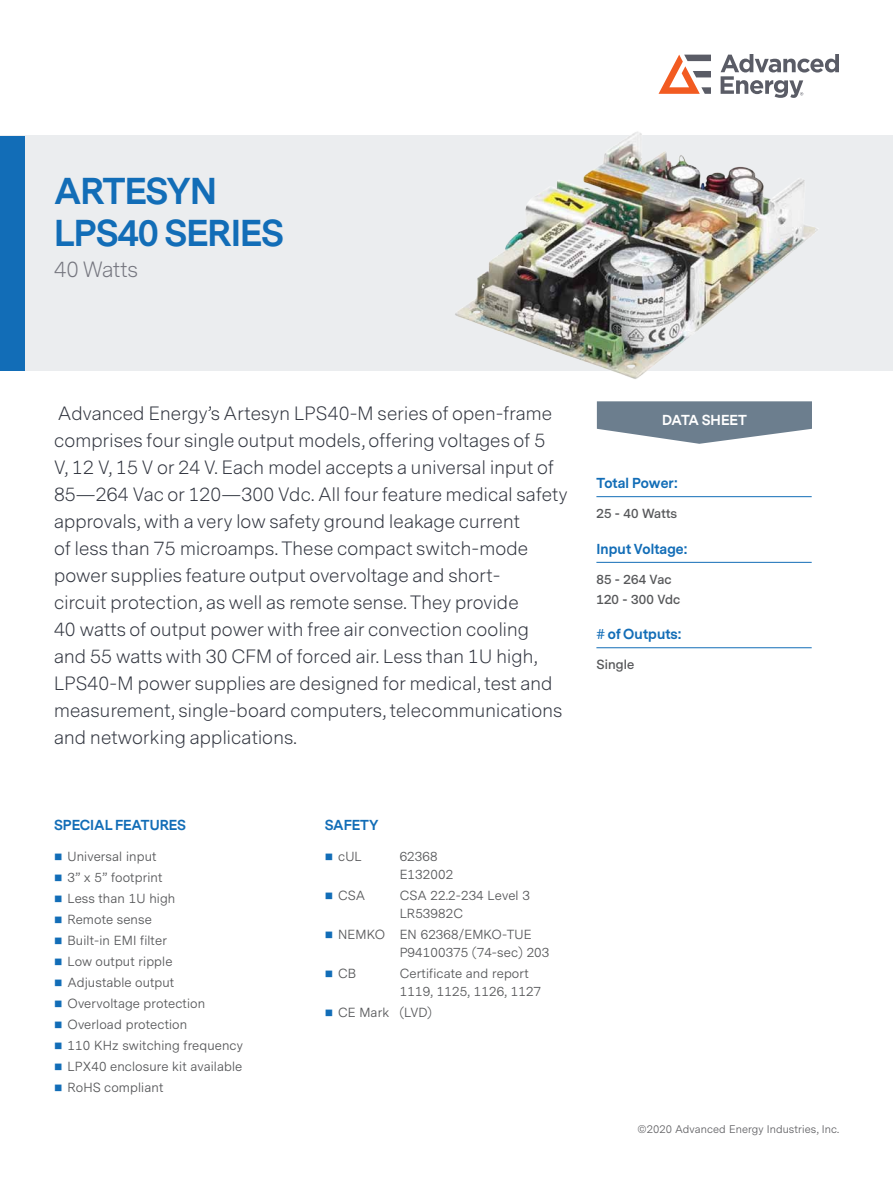
<style>
.page{position:relative;width:893px;height:1188px;background:#fff}
.page>*{position:absolute;margin:0;border:0;box-sizing:border-box;transform-origin:0 0}
.t1{font:700 34.95px/41.8px "Messina Sans";letter-spacing:-.025em;color:#126db7}
.t2{font:300 20.55px "Messina Sans";letter-spacing:-.015em;color:#75767f}
.t3{font:300 18px/27px "Messina Sans";letter-spacing:.01em;color:#323640}
.t4{font:700 13.5px "Messina Sans";color:#126db7}
.t5{font:700 13.5px "Messina Sans";color:#fff}
.t6{font:13.2px/18px "Messina Sans";letter-spacing:.01em;color:#57585a}
.t7{font:600 13.2px/19.8px "Messina Sans";letter-spacing:.01em;color:#57585a}
.t8{font:11.1px "Messina Sans";letter-spacing:.01em;color:#636366}
.s1{color:#126db7}
</style>
<div class="page">
<div style="left:0;top:136px;width:893px;height:235px;background:#ebedef"></div>
<div style="left:0;top:136px;width:24px;height:235px;background:#126db7"></div>
<svg style="left:597px;top:401px;width:215px;height:43px"></svg>
<hr style="left:596px;top:496px;width:216px;height:1px;background:#126db7">
<hr style="left:596px;top:562px;width:216px;height:1px;background:#126db7">
<hr style="left:596px;top:648px;width:216px;height:1px;background:#126db7">
<svg style="left:658px;top:55px;width:53px;height:39px"></svg>
<svg style="left:721px;top:54px;width:118px;height:44px"></svg>
<img style="left:446px;top:131px;width:426px;height:248px">
<h1 class="t1" style="left:54px;top:171px;width:231px">ARTESYN<br>LPS40 SERIES</h1>
<p class="t2" style="left:54px;top:256px;width:85px">40 Watts</p>
<p class="t3" style="left:54px;top:400px;width:515px">Advanced Energy’s Artesyn LPS40-M series of open-frame comprises four single output models, offering voltages of 5<br>V, 12 V, 15 V or 24 V. Each model accepts a universal input of 85—264 Vac or 120—300 Vdc. All four feature medical safety approvals, with a very low safety ground leakage current<br>of less than 75 microamps. These compact switch-mode power supplies feature output overvoltage and short-<br>circuit protection, as well as remote sense. They provide<br>40 watts of output power with free air convection cooling<br>and 55 watts with 30 CFM of forced air. Less than 1U high, LPS40-M power supplies are designed for medical, test and measurement, single-board computers, telecommunications and networking applications.</p>
<p class="t4" style="left:54px;top:815px;width:134px">SPECIAL FEATURES</p>
<p class="t6" style="left:54px;top:848px;width:104px"><span class="s1">■</span> Universal input</p>
<p class="t6" style="left:54px;top:869px;width:110px"><span class="s1">■</span> 3” x 5” footprint</p>
<p class="t6" style="left:54px;top:890px;width:123px"><span class="s1">■</span> Less than 1U high</p>
<p class="t6" style="left:54px;top:911px;width:99px"><span class="s1">■</span> Remote sense</p>
<p class="t6" style="left:54px;top:932px;width:114px"><span class="s1">■</span> Built-in EMI filter</p>
<p class="t6" style="left:54px;top:953px;width:120px"><span class="s1">■</span> Low output ripple</p>
<p class="t6" style="left:54px;top:974px;width:122px"><span class="s1">■</span> Adjustable output</p>
<p class="t6" style="left:54px;top:995px;width:153px"><span class="s1">■</span> Overvoltage protection</p>
<p class="t6" style="left:54px;top:1016px;width:135px"><span class="s1">■</span> Overload protection</p>
<p class="t6" style="left:54px;top:1037px;width:190px"><span class="s1">■</span> 110 KHz switching frequency</p>
<p class="t6" style="left:54px;top:1058px;width:190px"><span class="s1">■</span> LPX40 enclosure kit available</p>
<p class="t6" style="left:54px;top:1079px;width:111px"><span class="s1">■</span> RoHS compliant</p>
<p class="t4" style="left:325px;top:815px;width:55px">SAFETY</p>
<p class="t6" style="left:325px;top:848px;width:39px"><span class="s1">■</span> cUL</p>
<p class="t6" style="left:400px;top:848px;width:55px">62368<br>E132002</p>
<p class="t6" style="left:325px;top:887px;width:42px"><span class="s1">■</span> CSA</p>
<p class="t6" style="left:400px;top:887px;width:132px">CSA 22.2-234 Level 3<br>LR53982C</p>
<p class="t6" style="left:400px;top:926px;width:151px;text-indent:-75px"><span class="s1">■</span> NEMKO EN 62368/EMKO-TUE<br>P94100375 (74-sec) 203</p>
<p class="t6" style="left:325px;top:965px;width:33px"><span class="s1">■</span> CB</p>
<p class="t6" style="left:400px;top:965px;width:143px">Certificate and report<br>1119, 1125, 1126, 1127</p>
<p class="t6" style="left:325px;top:1004px;width:109px"><span class="s1">■</span> CE Mark (LVD)</p>
<p class="t5" style="left:662px;top:410px;width:86px">DATA SHEET</p>
<p class="t4" style="left:596px;top:473px;width:83px">Total Power:</p>
<p class="t7" style="left:596px;top:505px;width:82px">25 - 40 Watts</p>
<p class="t4" style="left:596px;top:539px;width:92px">Input Voltage:</p>
<p class="t7" style="left:596px;top:570px;width:85px">85 - 264 Vac<br>120 - 300 Vdc</p>
<p class="t4" style="left:596px;top:624px;width:86px"># of Outputs:</p>
<p class="t7" style="left:596px;top:656px;width:39px">Single</p>
<p class="t8" style="left:637px;top:1122px;width:203px">©2020 Advanced Energy Industries, Inc.</p>
</div>
